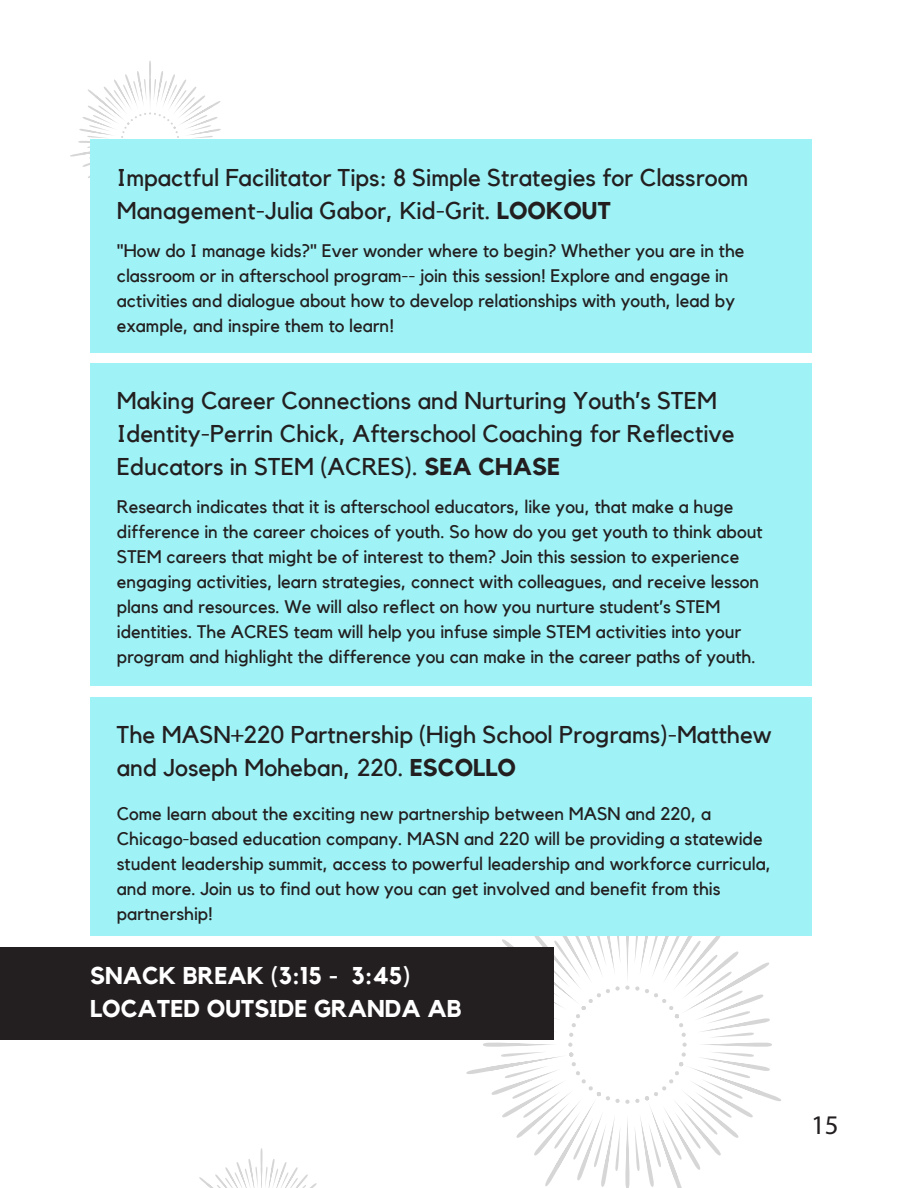
<style>
.page{position:relative;width:918px;height:1188px;background:#fff}
.page>*{position:absolute;margin:0;border:0;box-sizing:border-box;transform-origin:0 0}
.t1{font:27px "Myriad Pro";color:#231f20}
.t2{font:24.3px/33px "Kollektif";color:#231f20}
.t3{font:700 24.3px/33px "Kollektif";color:#fff}
.t4{font:18.15px/25px "Kollektif";color:#231f20}
.s1{font-weight:700}
</style>
<div class="page">
<svg style="left:70px;top:61px;width:151px;height:117px"></svg>
<div style="left:90px;top:139px;width:721px;height:214px;background:#9ff3f6"></div>
<svg style="left:466px;top:936px;width:315px;height:252px"></svg>
<div style="left:90px;top:363px;width:722px;height:322px;background:#9ff3f6"></div>
<div style="left:90px;top:697px;width:722px;height:239px;background:#9ff3f6"></div>
<svg style="left:199px;top:1148px;width:118px;height:40px"></svg>
<div style="left:0;top:947px;width:553px;height:93px;background:#231f20"></div>
<p class="t2" style="left:117px;top:161px;width:633px">Impactful Facilitator Tips: 8 Simple Strategies for Classroom<br>Management-Julia Gabor, Kid-Grit. <span class="s1">LOOKOUT</span></p>
<p class="t4" style="left:117px;top:238px;width:629px">"How do I manage kids?" Ever wonder where to begin? Whether you are in the classroom or in afterschool program-- join this session! Explore and engage in activities and dialogue about how to develop relationships with youth, lead by example, and inspire them to learn!</p>
<p class="t2" style="left:117px;top:384px;width:619px">Making Career Connections and Nurturing Youth’s STEM<br>Identity-Perrin Chick, Afterschool Coaching for Reflective<br>Educators in STEM (ACRES). <span class="s1">SEA CHASE</span></p>
<p class="t4" style="left:117px;top:495px;width:647px">Research indicates that it is afterschool educators, like you, that make a huge difference in the career choices of youth. So how do you get youth to think about STEM careers that might be of interest to them? Join this session to experience engaging activities, learn strategies, connect with colleagues, and receive lesson plans and resources. We will also reflect on how you nurture student’s STEM identities. The ACRES team will help you infuse simple STEM activities into your program and highlight the difference you can make in the career paths of youth.</p>
<p class="t2" style="left:117px;top:718px;width:656px">The MASN+220 Partnership (High School Programs)-Matthew and Joseph Moheban, 220. <span class="s1">ESCOLLO</span></p>
<p class="t4" style="left:117px;top:801px;width:656px">Come learn about the exciting new partnership between MASN and 220, a Chicago-based education company. MASN and 220 will be providing a statewide student leadership summit, access to powerful leadership and workforce curricula, and more. Join us to find out how you can get involved and benefit from this partnership!</p>
<p class="t3" style="left:90px;top:959px;width:373px">SNACK BREAK (3:15 - 3:45)<br>LOCATED OUTSIDE GRANDA AB</p>
<p class="t1" style="left:811px;top:1108px;width:29px">15</p>
</div>
